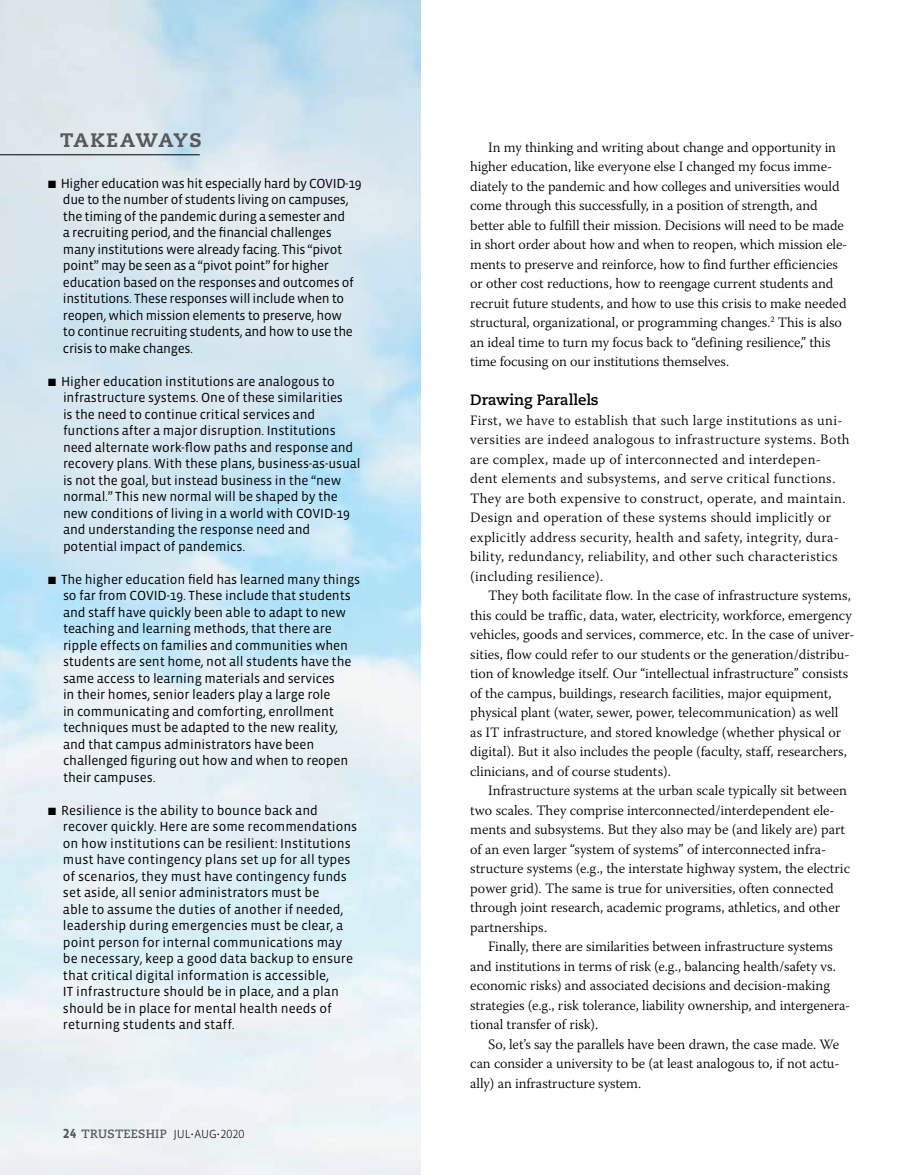
<style>
.page{position:relative;width:918px;height:1175px;background:#fff}
.page>*{position:absolute;margin:0;border:0;box-sizing:border-box;transform-origin:0 0}
.t1{font:800 19.5px "Caecilia LT Std";letter-spacing:.05em;color:#58595b}
.t2{font:700 15px "Caecilia LT Std";letter-spacing:-.005em;color:#000}
.t3{font:300 14.25px/19.5px "Warnock Pro";color:#000}
.t4{font:300 14.25px/19.5px "Warnock Pro";letter-spacing:.025em;color:#000}
.t5{font:13.5px/16.5px "Vista Sans OT";letter-spacing:-.01em;color:#000}
.t6{font:700 12px "Caecilia LT Std";letter-spacing:.02em;color:#58595b}
.s1{font-family:"Vista Sans OT";font-size:13.5px}
.s2{font-family:"Vista Sans OT";font-weight:300;color:#000}
</style>
<div class="page">
<hr style="left:0;top:154px;width:200px;height:1px;background:#000">
<h1 class="t1" style="left:60px;top:128px;width:143px">TAKEAWAYS</h1>
<p class="t5" style="left:63px;top:175px;width:300px;text-indent:-15px">■ Higher education was hit especially hard by COVID-19 due to the number of students living on campuses, the timing of the pandemic during a semester and<br>a recruiting period, and the financial challenges many institutions were already facing. This “pivot point” may be seen as a “pivot point” for higher education based on the responses and outcomes of institutions. These responses will include when to reopen, which mission elements to preserve, how<br>to continue recruiting students, and how to use the crisis to make changes.</p>
<p class="t5" style="left:63px;top:373px;width:299px;text-indent:-15px">■ Higher education institutions are analogous to infrastructure systems. One of these similarities<br>is the need to continue critical services and functions after a major disruption. Institutions need alternate work-flow paths and response and recovery plans. With these plans, business-as-usual is not the goal, but instead business in the “new normal.” This new normal will be shaped by the new conditions of living in a world with COVID-19 and understanding the response need and potential impact of pandemics.</p>
<p class="t5" style="left:63px;top:571px;width:299px;text-indent:-15px">■ The higher education field has learned many things so far from COVID-19. These include that students and staff have quickly been able to adapt to new teaching and learning methods, that there are ripple effects on families and communities when students are sent home, not all students have the same access to learning materials and services<br>in their homes, senior leaders play a large role<br>in communicating and comforting, enrollment techniques must be adapted to the new reality, and that campus administrators have been challenged figuring out how and when to reopen their campuses.</p>
<p class="t5" style="left:63px;top:802px;width:296px;text-indent:-15px">■ Resilience is the ability to bounce back and recover quickly. Here are some recommendations on how institutions can be resilient: Institutions must have contingency plans set up for all types of scenarios, they must have contingency funds set aside, all senior administrators must be<br>able to assume the duties of another if needed, leadership during emergencies must be clear, a point person for internal communications may be necessary, keep a good data backup to ensure that critical digital information is accessible,<br>IT infrastructure should be in place, and a plan should be in place for mental health needs of returning students and staff.</p>
<p class="t6" style="left:63px;top:1127px;width:183px"><span class="s1">24</span> TRUSTEESHIP <span class="s2">JUL</span><sup>.</sup><span class="s2">AUG</span><sup>.</sup><span class="s2">2020</span></p>
<p class="t3" style="left:470px;top:137px;width:379px;text-indent:18px">In my thinking and writing about change and opportunity in higher education, like everyone else I changed my focus imme&shy;diately to the pandemic and how colleges and universities would come through this successfully, in a position of strength, and better able to fulfill their mission. Decisions will need to be made in short order about how and when to reopen, which mission ele&shy;ments to preserve and reinforce, how to find further efficiencies or other cost reductions, how to reengage current students and recruit future students, and how to use this crisis to make needed structural, organizational, or programming changes.<sup>2</sup> This is also an ideal time to turn my focus back to “defining resilience,” this time focusing on our institutions themselves.</p>
<p class="t2" style="left:470px;top:391px;width:130px">Drawing Parallels</p>
<p class="t4" style="left:470px;top:410px;width:381px">First, we have to establish that such large institutions as uni&shy;versities are indeed analogous to infrastructure systems. Both are complex, made up of interconnected and interdepen&shy;dent elements and subsystems, and serve critical functions.<br>They are both expensive to construct, operate, and maintain.<br>Design and operation of these systems should implicitly or explicitly address security, health and safety, integrity, dura&shy;bility, redundancy, reliability, and other such characteristics (including resilience).</p>
<p class="t3" style="left:470px;top:585px;width:386px;text-indent:18px">They both facilitate flow. In the case of infrastructure systems, this could be traffic, data, water, electricity, workforce, emergency vehicles, goods and services, commerce, etc. In the case of univer&shy;sities, flow could refer to our students or the generation/distribu&shy;tion of knowledge itself. Our “intellectual infrastructure” consists of the campus, buildings, research facilities, major equipment, physical plant (water, sewer, power, telecommunication) as well<br>as IT infrastructure, and stored knowledge (whether physical or digital). But it also includes the people (faculty, staff, researchers, clinicians, and of course students).</p>
<p class="t3" style="left:470px;top:780px;width:381px;text-indent:18px">Infrastructure systems at the urban scale typically sit between two scales. They comprise interconnected/interdependent ele&shy;ments and subsystems. But they also may be (and likely are) part of an even larger “system of systems” of interconnected infra&shy;structure systems (e.g., the interstate highway system, the electric power grid). The same is true for universities, often connected through joint research, academic programs, athletics, and other partnerships.</p>
<p class="t3" style="left:470px;top:936px;width:382px;text-indent:18px">Finally, there are similarities between infrastructure systems and institutions in terms of risk (e.g., balancing health/safety vs. economic risks) and associated decisions and decision-making strategies (e.g., risk tolerance, liability ownership, and intergenera&shy;tional transfer of risk).</p>
<p class="t3" style="left:470px;top:1034px;width:371px;text-align:justify;text-indent:18px">So, let’s say the parallels have been drawn, the case made. We can consider a university to be (at least analogous to, if not actu&shy;ally) an infrastructure system.</p>
</div>
